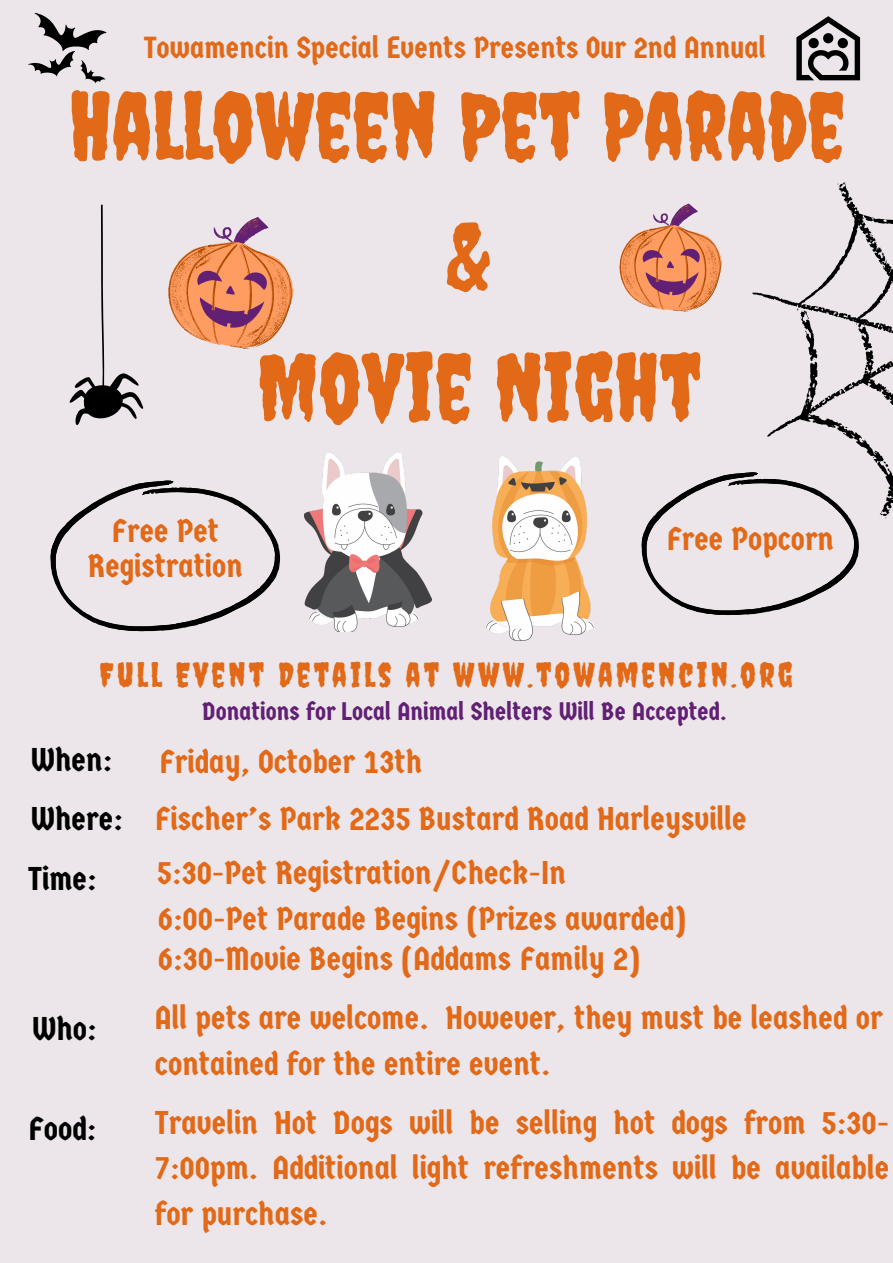
<style>
.page{position:relative;width:893px;height:1263px;background:#ece6ea}
.page>*{position:absolute;margin:0;border:0;box-sizing:border-box;transform-origin:0 0}
.t1{font:93.3px/130.6px "Creepster";color:#e26918;text-align:center}
.t2{font:33.97px "Creepster";letter-spacing:.095em;color:#e26918}
.t3{font:32.92px/45.6px "Germania One";color:#e26918}
.t4{font:32.92px "Germania One";color:#000}
.t5{font:32.62px/34.9px "Germania One";color:#e26918;text-align:center}
.t6{font:30.45px "Germania One";color:#e26918}
.t7{font:25.35px "Germania One";color:#612074}
</style>
<div class="page">
<img style="left:486px;top:457px;width:108px;height:184px">
<img style="left:305px;top:454px;width:127px;height:177px">
<svg style="left:796px;top:16px;width:64px;height:64px"></svg>
<svg style="left:69px;top:205px;width:74px;height:220px"></svg>
<svg style="left:168px;top:217px;width:126px;height:132px"></svg>
<svg style="left:619px;top:203px;width:103px;height:109px"></svg>
<svg style="left:752px;top:179px;width:141px;height:339px"></svg>
<svg style="left:50px;top:480px;width:230px;height:151px"></svg>
<svg style="left:28px;top:13px;width:78px;height:70px"></svg>
<svg style="left:641px;top:472px;width:218px;height:143px"></svg>
<p class="t6" style="left:144px;top:30px;width:624px">Towamencin Special Events Presents Our 2nd Annual</p>
<p class="t1" style="left:69px;top:60px;width:777px">HALLOWEEN PET PARADE &amp;</p>
<p class="t1" style="left:257px;top:321px;width:446px">MOVIE NIGHT</p>
<p class="t5" style="left:88px;top:514px;width:156px">Free Pet<br>Registration</p>
<p class="t5" style="left:666px;top:522px;width:169px">Free Popcorn</p>
<p class="t2" style="left:99px;top:654px;width:694px">FULL EVENT DETAILS AT WWW.TOWAMENCIN.ORG</p>
<p class="t4" style="left:31px;top:741px;width:83px">When:</p>
<p class="t4" style="left:31px;top:800px;width:93px">Where:</p>
<p class="t4" style="left:28px;top:860px;width:70px">Time:</p>
<p class="t4" style="left:32px;top:1009px;width:66px">Who:</p>
<p class="t4" style="left:28px;top:1110px;width:69px">Food:</p>
<p class="t7" style="left:202px;top:697px;width:526px">Donations for Local Animal Shelters Will Be Accepted.</p>
<p class="t3" style="left:159px;top:739px;width:264px">Friday, October 13th</p>
<p class="t3" style="left:155px;top:797px;width:593px">Fischer’s Park 2235 Bustard Road Harleysville</p>
<p class="t3" style="left:157px;top:850px;width:411px">5:30-Pet Registration/Check-In</p>
<p class="t3" style="left:158px;top:896px;width:530px">6:00-Pet Parade Begins (Prizes awarded)</p>
<p class="t3" style="left:158px;top:936px;width:484px">6:30-Movie Begins (Addams Family 2)</p>
<p class="t3" style="left:155px;top:995px;width:729px">All pets are welcome. However, they must be leashed or contained for the entire event.</p>
<p class="t3" style="left:155px;top:1100px;width:736px;text-align:justify">Travelin Hot Dogs will be selling hot dogs from 5:30- 7:00pm. Additional light refreshments will be available for purchase.</p>
</div>
